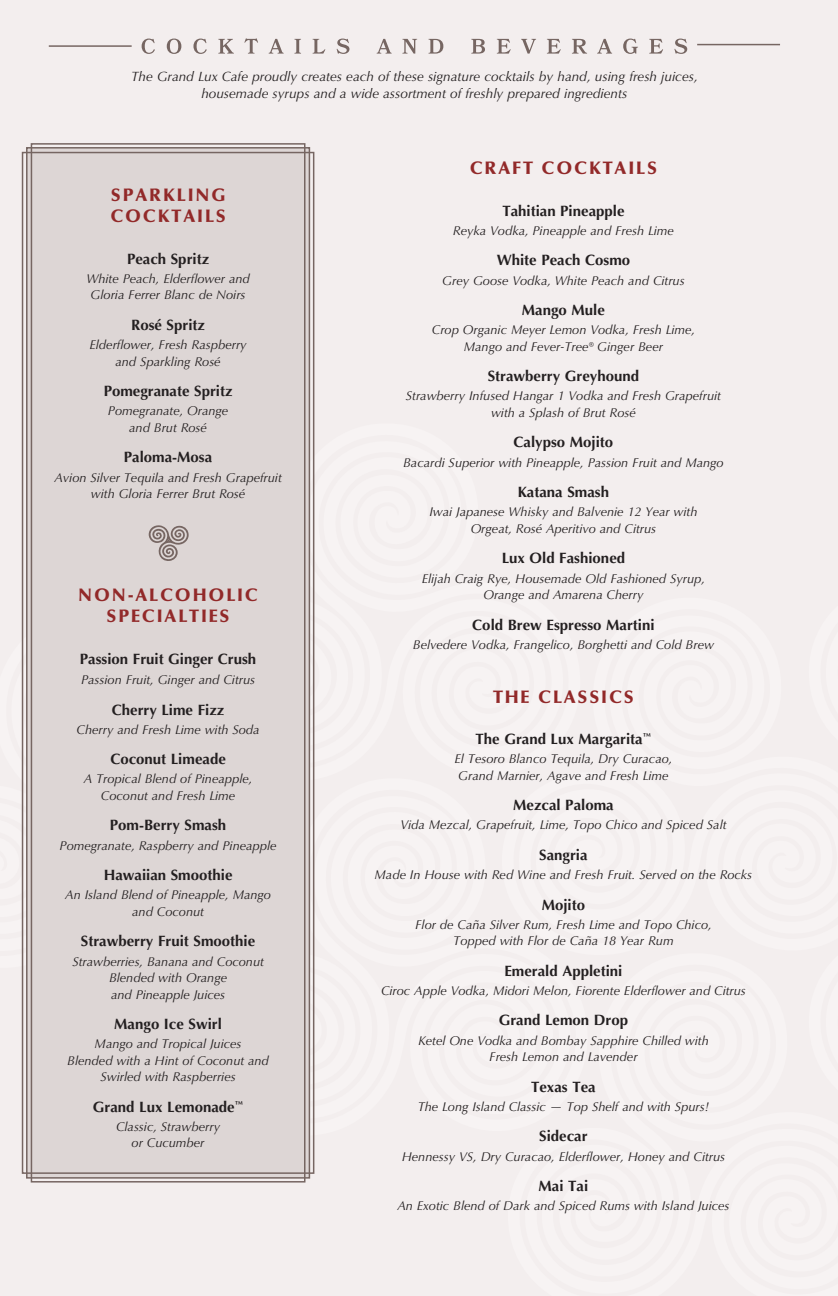
<style>
.page{position:relative;width:838px;height:1296px;background:#fff}
.page>*{position:absolute;margin:0;border:0;box-sizing:border-box;transform-origin:0 0}
.Subhead_1{font:900 18px/21px "Optima LT Pro";letter-spacing:.1em;color:#922929;text-align:center}
.Dish_item{font:700 15px "Optima LT Pro";color:#231f20}
.Dish_item_Centered{font:700 15px "Optima LT Pro";color:#231f20}
.Description_space_af{font:italic 13.5px/16.5px "Optima LT Pro";color:#231f20;text-align:center}
.Description{font:italic 12.75px/16.5px "Optima LT Pro";color:#231f20;text-align:center}
.Description_Centered{font:italic 12.75px/16.5px "Optima LT Pro";color:#231f20;text-align:center}
.Dish_item_Centered-2{font:italic 12.75px/16.5px "Optima LT Pro";color:#231f20;text-align:center}
</style>
<div class="page">
<div style="left:0;top:0;width:837px;height:1295px;background:#f3eeee"></div>
<svg style="left:310px;top:785px;width:5px;height:354px"></svg>
<svg style="left:310px;top:413px;width:5px;height:372px"></svg>
<div style="left:26px;top:147px;width:284px;height:1031px;background:#ddd6d5;border:2px solid #766662"></div>
<div style="left:31px;top:143px;width:274px;height:1039px;border:2px solid #766662"></div>
<div style="left:22px;top:152px;width:292px;height:1021px;border:2px solid #766662"></div>
<hr style="left:697px;top:44px;width:83px;height:1px;background:#766662">
<hr style="left:49px;top:45px;width:83px;height:2px;background:#766662">
<svg style="left:149px;top:525px;width:40px;height:36px"></svg>
<svg style="left:142px;top:38px;width:545px;height:16px"></svg>
<p class="Description_space_af" style="left:131px;top:69px;width:568px">The Grand Lux Cafe proudly creates each of these signature cocktails by hand, using fresh juices, housemade syrups and a wide assortment of freshly prepared ingredients</p>
<p class="Subhead_1" style="left:110px;top:185px;width:117px;text-align:left">SPARKLING<br>COCKTAILS</p>
<p class="Dish_item_Centered" style="left:127px;top:249px;width:84px">Peach Spritz</p>
<p class="Dish_item_Centered-2" style="left:86px;top:270px;width:165px">White Peach, Elderflower and<br>Gloria Ferrer Blanc de Noirs</p>
<p class="Dish_item_Centered" style="left:131px;top:315px;width:75px">Rosé Spritz</p>
<p class="Description_Centered" style="left:89px;top:336px;width:159px">Elderflower, Fresh Raspberry and Sparkling Rosé</p>
<p class="Dish_item_Centered" style="left:104px;top:381px;width:130px">Pomegranate Spritz</p>
<p class="Description_Centered" style="left:108px;top:403px;width:122px">Pomegranate, Orange and Brut Rosé</p>
<p class="Dish_item_Centered" style="left:124px;top:447px;width:90px">Paloma-Mosa</p>
<p class="Description_Centered" style="left:54px;top:469px;width:229px">Avion Silver Tequila and Fresh Grapefruit with Gloria Ferrer Brut Rosé</p>
<p class="Subhead_1" style="left:78px;top:584px;width:181px">NON-ALCOHOLIC<br>SPECIALTIES</p>
<p class="Dish_item_Centered" style="left:80px;top:649px;width:178px">Passion Fruit Ginger Crush</p>
<p class="Description_Centered" style="left:81px;top:671px;width:175px">Passion Fruit, Ginger and Citrus</p>
<p class="Dish_item_Centered" style="left:112px;top:699px;width:114px">Cherry Lime Fizz</p>
<p class="Description_Centered" style="left:77px;top:721px;width:184px">Cherry and Fresh Lime with Soda</p>
<p class="Dish_item_Centered" style="left:110px;top:749px;width:117px">Coconut Limeade</p>
<p class="Description_Centered" style="left:84px;top:770px;width:170px">A Tropical Blend of Pineapple,<br>Coconut and Fresh Lime</p>
<p class="Dish_item_Centered" style="left:110px;top:815px;width:118px">Pom-Berry Smash</p>
<p class="Description_Centered" style="left:60px;top:837px;width:218px">Pomegranate, Raspberry and Pineapple</p>
<p class="Dish_item_Centered" style="left:104px;top:865px;width:130px">Hawaiian Smoothie</p>
<p class="Description_Centered" style="left:65px;top:886px;width:207px">An Island Blend of Pineapple, Mango and Coconut</p>
<p class="Dish_item_Centered" style="left:81px;top:931px;width:176px">Strawberry Fruit Smoothie</p>
<p class="Description_Centered" style="left:72px;top:952px;width:193px">Strawberries, Banana and Coconut<br>Blended with Orange<br>and Pineapple Juices</p>
<p class="Dish_item_Centered" style="left:114px;top:1014px;width:109px">Mango Ice Swirl</p>
<p class="Description_Centered" style="left:67px;top:1035px;width:203px">Mango and Tropical Juices<br>Blended with a Hint of Coconut and<br>Swirled with Raspberries</p>
<p class="Dish_item_Centered" style="left:93px;top:1096px;width:152px">Grand Lux Lemonade<sup>™</sup></p>
<p class="Description_Centered" style="left:116px;top:1118px;width:106px">Classic, Strawberry or Cucumber</p>
<p class="Subhead_1" style="left:470px;top:158px;width:189px">CRAFT COCKTAILS</p>
<p class="Dish_item" style="left:502px;top:201px;width:124px">Tahitian Pineapple</p>
<p class="Description" style="left:453px;top:222px;width:222px">Reyka Vodka, Pineapple and Fresh Lime</p>
<p class="Dish_item" style="left:496px;top:251px;width:135px">White Peach Cosmo</p>
<p class="Description" style="left:442px;top:272px;width:244px">Grey Goose Vodka, White Peach and Citrus</p>
<p class="Dish_item" style="left:522px;top:300px;width:84px">Mango Mule</p>
<p class="Description" style="left:432px;top:322px;width:265px">Crop Organic Meyer Lemon Vodka, Fresh Lime,<br>Mango and Fever-Tree® Ginger Beer</p>
<p class="Dish_item" style="left:487px;top:366px;width:153px">Strawberry Greyhound</p>
<p class="Description" style="left:406px;top:388px;width:316px">Strawberry Infused Hangar 1 Vodka and Fresh Grapefruit with a Splash of Brut Rosé</p>
<p class="Dish_item" style="left:513px;top:432px;width:101px">Calypso Mojito</p>
<p class="Description" style="left:403px;top:454px;width:322px">Bacardi Superior with Pineapple, Passion Fruit and Mango</p>
<p class="Dish_item" style="left:517px;top:482px;width:93px">Katana Smash</p>
<p class="Description_Centered" style="left:429px;top:504px;width:269px">Iwai Japanese Whisky and Balvenie 12 Year with<br>Orgeat, Rosé Aperitivo and Citrus</p>
<p class="Dish_item" style="left:501px;top:548px;width:125px">Lux Old Fashioned</p>
<p class="Description" style="left:422px;top:570px;width:285px">Elijah Craig Rye, Housemade Old Fashioned Syrup,<br>Orange and Amarena Cherry</p>
<p class="Dish_item" style="left:472px;top:614px;width:184px">Cold Brew Espresso Martini</p>
<p class="Description" style="left:413px;top:636px;width:302px">Belvedere Vodka, Frangelico, Borghetti and Cold Brew</p>
<p class="Subhead_1" style="left:493px;top:685px;width:142px">THE CLASSICS</p>
<p class="Dish_item" style="left:475px;top:729px;width:177px">The Grand Lux Margarita<sup>™</sup></p>
<p class="Description" style="left:454px;top:750px;width:219px;text-align:left">El Tesoro Blanco Tequila, Dry Curacao,<br>Grand Marnier, Agave and Fresh Lime</p>
<p class="Dish_item" style="left:513px;top:795px;width:102px">Mezcal Paloma</p>
<p class="Description" style="left:400px;top:816px;width:327px">Vida Mezcal, Grapefruit, Lime, Topo Chico and Spiced Salt</p>
<p class="Dish_item" style="left:539px;top:845px;width:50px">Sangria</p>
<p class="Description" style="left:374px;top:866px;width:379px">Made In House with Red Wine and Fresh Fruit. Served on the Rocks</p>
<p class="Dish_item" style="left:541px;top:894px;width:45px">Mojito</p>
<p class="Description" style="left:415px;top:916px;width:298px">Flor de Caña Silver Rum, Fresh Lime and Topo Chico,<br>Topped with Flor de Caña 18 Year Rum</p>
<p class="Dish_item" style="left:504px;top:960px;width:119px">Emerald Appletini</p>
<p class="Description" style="left:381px;top:982px;width:366px">Ciroc Apple Vodka, Midori Melon, Fiorente Elderflower and Citrus</p>
<p class="Dish_item" style="left:498px;top:1010px;width:131px">Grand Lemon Drop</p>
<p class="Description" style="left:418px;top:1031px;width:292px">Ketel One Vodka and Bombay Sapphire Chilled with<br>Fresh Lemon and Lavender</p>
<p class="Dish_item" style="left:531px;top:1076px;width:66px">Texas Tea</p>
<p class="Description" style="left:418px;top:1098px;width:293px">The Long Island Classic — Top Shelf and with Spurs!</p>
<p class="Dish_item" style="left:539px;top:1126px;width:50px">Sidecar</p>
<p class="Description" style="left:402px;top:1147px;width:325px">Hennessy VS, Dry Curacao, Elderflower, Honey and Citrus</p>
<p class="Dish_item" style="left:538px;top:1175px;width:51px">Mai Tai</p>
<p class="Description" style="left:397px;top:1197px;width:333px">An Exotic Blend of Dark and Spiced Rums with Island Juices</p>
</div>
